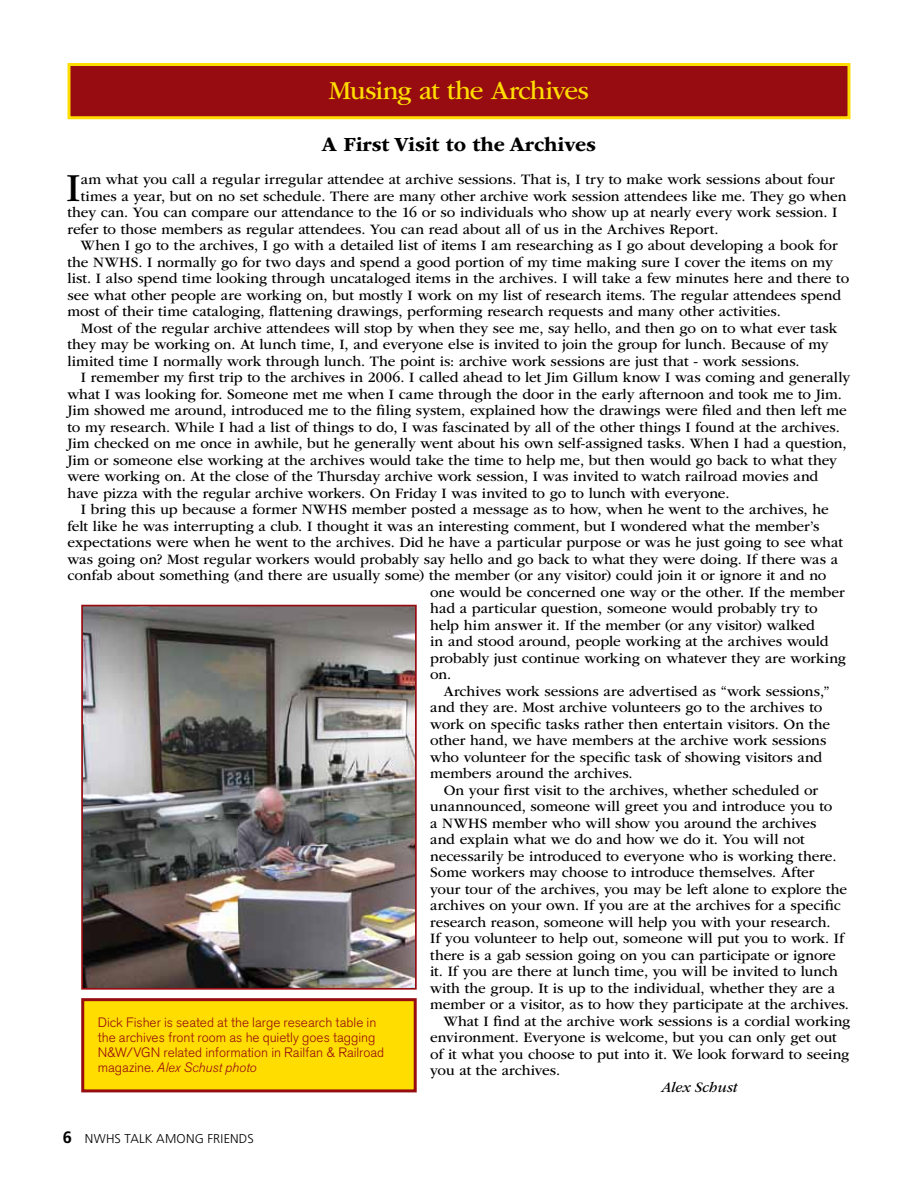
<style>
.page{position:relative;width:918px;height:1188px;background:#fff}
.page>*{position:absolute;margin:0;border:0;box-sizing:border-box;transform-origin:0 0}
.t1{font:41.55px "ITC Garamond Std";color:#000}
.t2{font:27px "ITC Garamond Std";letter-spacing:-.035em;color:#fd0}
.t3{font:700 21px "ITC Garamond Std";color:#000}
.t4{font:15px "ITC Garamond Std";letter-spacing:-.005em;color:#000}
.t5{font:italic 15px "ITC Garamond Std";color:#000}
.t6{font:300 13.5px/15px "Akzidenz Grotesk Pro";color:#960c10}
.t7{font:300 12.75px "Frutiger";letter-spacing:.02em;color:#000}
.s1{font-style:italic}
.s2{font-weight:700;font-size:16.5px}
</style>
<div class="page">
<div style="left:69px;top:64px;width:780px;height:54px;background:#960c10"></div>
<div style="left:68px;top:63px;width:782px;height:56px;border:3px solid #fd0"></div>
<div style="left:83px;top:1000px;width:332px;height:91px;background:#fd0"></div>
<div style="left:81px;top:998px;width:336px;height:94px;border:3px solid #960c10"></div>
<img style="left:84px;top:608px;width:330px;height:379px">
<div style="left:81px;top:605px;width:336px;height:385px;border:2px solid #960c10"></div>
<h2 class="t2" style="left:329px;top:76px;width:262px">Musing at the Archives</h2>
<h3 class="t3" style="left:322px;top:132px;width:276px">A First Visit to the Archives</h3>
<h1 class="t1" style="left:66px;top:165px;width:16px">I</h1>
<p class="t4" style="left:81px;top:172px;width:755px">am what you call a regular irregular attendee at archive sessions. That is, I try to make work sessions about four</p>
<p class="t4" style="left:81px;top:188px;width:767px">times a year, but on no set schedule. There are many other archive work session attendees like me. They go when</p>
<p class="t4" style="left:67px;top:205px;width:772px">they can. You can compare our attendance to the 16 or so individuals who show up at nearly every work session. I</p>
<p class="t4" style="left:67px;top:221px;width:652px">refer to those members as regular attendees. You can read about all of us in the Archives Report.</p>
<p class="t4" style="left:81px;top:238px;width:758px">When I go to the archives, I go with a detailed list of items I am researching as I go about developing a book for</p>
<p class="t4" style="left:67px;top:254px;width:767px">the NWHS. I normally go for two days and spend a good portion of my time making sure I cover the items on my</p>
<p class="t4" style="left:67px;top:271px;width:783px">list. I also spend time looking through uncataloged items in the archives. I will take a few minutes here and there to</p>
<p class="t4" style="left:67px;top:287px;width:775px">see what other people are working on, but mostly I work on my list of research items. The regular attendees spend</p>
<p class="t4" style="left:67px;top:304px;width:715px">most of their time cataloging, flattening drawings, performing research requests and many other activities.</p>
<p class="t4" style="left:81px;top:320px;width:758px">Most of the regular archive attendees will stop by when they see me, say hello, and then go on to what ever task</p>
<p class="t4" style="left:67px;top:337px;width:763px">they may be working on. At lunch time, I, and everyone else is invited to join the group for lunch. Because of my</p>
<p class="t4" style="left:67px;top:353px;width:734px">limited time I normally work through lunch. The point is: archive work sessions are just that - work sessions.</p>
<p class="t4" style="left:81px;top:370px;width:771px">I remember my first trip to the archives in 2006. I called ahead to let Jim Gillum know I was coming and generally</p>
<p class="t4" style="left:67px;top:386px;width:776px">what I was looking for. Someone met me when I came through the door in the early afternoon and took me to Jim.</p>
<p class="t4" style="left:67px;top:403px;width:781px">Jim showed me around, introduced me to the filing system, explained how the drawings were filed and then left me</p>
<p class="t4" style="left:67px;top:419px;width:774px">to my research. While I had a list of things to do, I was fascinated by all of the other things I found at the archives.</p>
<p class="t4" style="left:67px;top:436px;width:781px">Jim checked on me once in awhile, but he generally went about his own self-assigned tasks. When I had a question,</p>
<p class="t4" style="left:67px;top:452px;width:771px">Jim or someone else working at the archives would take the time to help me, but then would go back to what they</p>
<p class="t4" style="left:67px;top:469px;width:752px">were working on. At the close of the Thursday archive work session, I was invited to watch railroad movies and</p>
<p class="t4" style="left:67px;top:485px;width:664px">have pizza with the regular archive workers. On Friday I was invited to go to lunch with everyone.</p>
<p class="t4" style="left:81px;top:502px;width:749px">I bring this up because a former NWHS member posted a message as to how, when he went to the archives, he</p>
<p class="t4" style="left:67px;top:518px;width:753px">felt like he was interrupting a club. I thought it was an interesting comment, but I wondered what the member’s</p>
<p class="t4" style="left:67px;top:535px;width:777px">expectations were when he went to the archives. Did he have a particular purpose or was he just going to see what</p>
<p class="t4" style="left:67px;top:551px;width:772px">was going on? Most regular workers would probably say hello and go back to what they were doing. If there was a</p>
<p class="t4" style="left:67px;top:568px;width:760px">confab about something (and there are usually some) the member (or any visitor) could join it or ignore it and no</p>
<p class="t4" style="left:430px;top:584px;width:416px">one would be concerned one way or the other. If the member</p>
<p class="t4" style="left:430px;top:601px;width:389px">had a particular question, someone would probably try to</p>
<p class="t4" style="left:430px;top:617px;width:386px">help him answer it. If the member (or any visitor) walked</p>
<p class="t4" style="left:430px;top:634px;width:400px">in and stood around, people working at the archives would</p>
<p class="t4" style="left:430px;top:650px;width:417px">probably just continue working on whatever they are working</p>
<p class="t4" style="left:430px;top:667px;width:23px">on.</p>
<p class="t4" style="left:444px;top:683px;width:387px">Archives work sessions are advertised as “work sessions,”</p>
<p class="t4" style="left:430px;top:700px;width:394px">and they are. Most archive volunteers go to the archives to</p>
<p class="t4" style="left:430px;top:716px;width:401px">work on specific tasks rather then entertain visitors. On the</p>
<p class="t4" style="left:430px;top:733px;width:398px">other hand, we have members at the archive work sessions</p>
<p class="t4" style="left:430px;top:749px;width:394px">who volunteer for the specific task of showing visitors and</p>
<p class="t4" style="left:430px;top:766px;width:204px">members around the archives.</p>
<p class="t4" style="left:444px;top:782px;width:376px">On your first visit to the archives, whether scheduled or</p>
<p class="t4" style="left:430px;top:799px;width:404px">unannounced, someone will greet you and introduce you to</p>
<p class="t4" style="left:430px;top:815px;width:388px">a NWHS member who will show you around the archives</p>
<p class="t4" style="left:430px;top:832px;width:376px">and explain what we do and how we do it. You will not</p>
<p class="t4" style="left:430px;top:848px;width:408px">necessarily be introduced to everyone who is working there.</p>
<p class="t4" style="left:430px;top:865px;width:386px">Some workers may choose to introduce themselves. After</p>
<p class="t4" style="left:430px;top:881px;width:418px">your tour of the archives, you may be left alone to explore the</p>
<p class="t4" style="left:430px;top:898px;width:412px">archives on your own. If you are at the archives for a specific</p>
<p class="t4" style="left:430px;top:914px;width:402px">research reason, someone will help you with your research.</p>
<p class="t4" style="left:430px;top:931px;width:416px">If you volunteer to help out, someone will put you to work. If</p>
<p class="t4" style="left:430px;top:947px;width:407px">there is a gab session going on you can participate or ignore</p>
<p class="t4" style="left:430px;top:964px;width:409px">it. If you are there at lunch time, you will be invited to lunch</p>
<p class="t4" style="left:430px;top:980px;width:407px">with the group. It is up to the individual, whether they are a</p>
<p class="t4" style="left:430px;top:997px;width:420px">member or a visitor, as to how they participate at the archives.</p>
<p class="t4" style="left:444px;top:1013px;width:408px">What I find at the archive work sessions is a cordial working</p>
<p class="t4" style="left:430px;top:1030px;width:408px">environment. Everyone is welcome, but you can only get out</p>
<p class="t4" style="left:430px;top:1046px;width:421px">of it what you choose to put into it. We look forward to seeing</p>
<p class="t4" style="left:430px;top:1063px;width:132px">you at the archives.</p>
<p class="t5" style="left:661px;top:1079px;width:78px">Alex Schust</p>
<p class="t6" style="left:98px;top:1015px;width:288px">Dick Fisher is seated at the large research table in the archives front room as he quietly goes tagging N&amp;W/VGN related information in Railfan &amp; Railroad magazine. <span class="s1">Alex Schust photo</span></p>
<p class="t7" style="left:63px;top:1131px;width:192px"><span class="s2">6</span> NWHS TALK AMONG FRIENDS</p>
</div>
